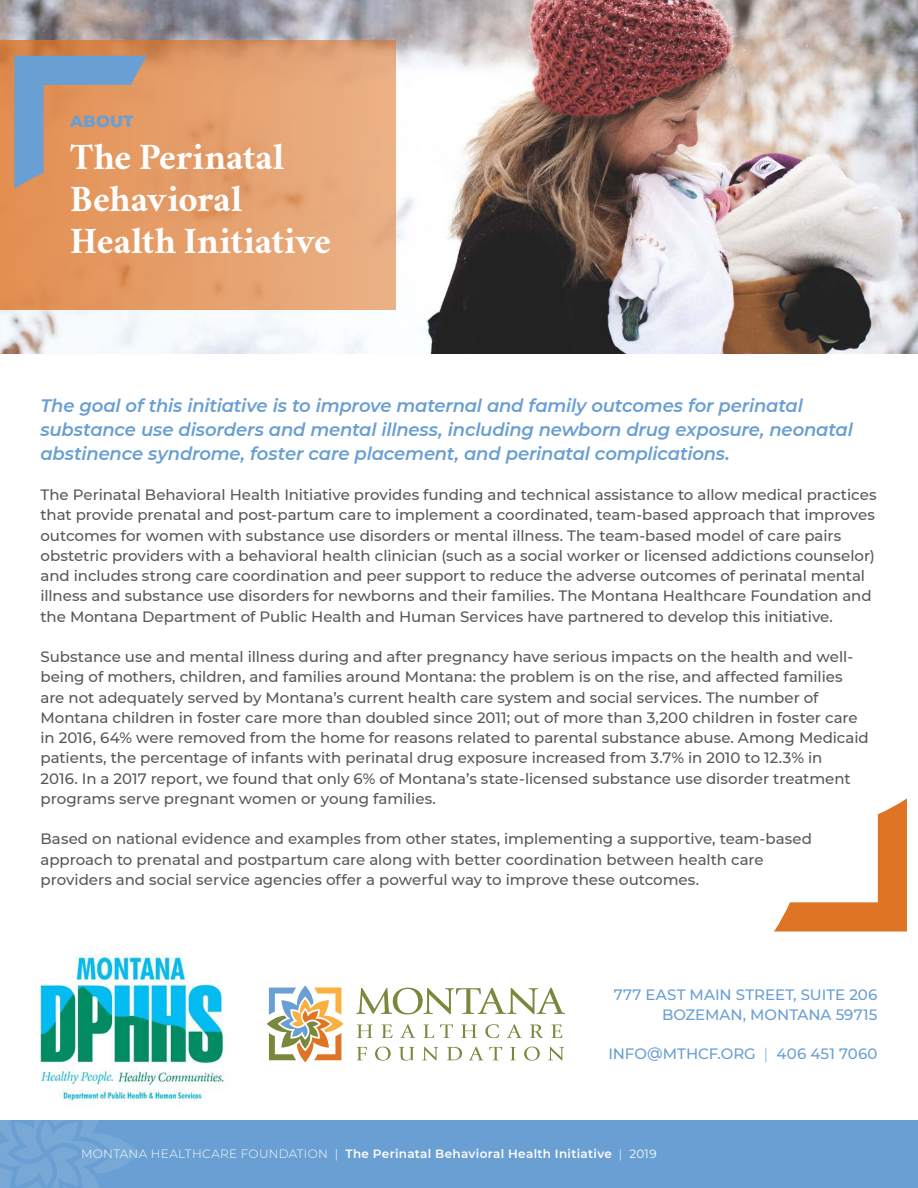
<style>
.page{position:relative;width:918px;height:1188px;background:#fff}
.page>*{position:absolute;margin:0;border:0;box-sizing:border-box;transform-origin:0 0}
.t1{font:700 37.5px/42px "Crimson";color:#fff}
.t2{font:italic 600 18px/24px "Montserrat";letter-spacing:-.01em;color:#699fd2}
.t3{font:800 16.5px "Montserrat";letter-spacing:.005em;color:#699fd2}
.t4{font:500 15px/20.2px "Montserrat";letter-spacing:-.005em;color:#57585a}
.t5{font:500 15px/19.5px "Montserrat";letter-spacing:.005em;color:#699fd2;text-align:right}
.t6{font:600 12px "Montserrat";letter-spacing:.03em;color:#fff}
.s1{font-weight:300}
.s2{font-weight:400}
</style>
<div class="page">
<img style="left:0;top:0;width:918px;height:353px">
<div style="left:0;top:1120px;width:918px;height:68px;background:#699fd2"></div>
<svg style="left:0;top:40px;width:396px;height:270px;background:#e49e6b"></svg>
<svg style="left:0;top:1120px;width:140px;height:68px"></svg>
<img style="left:40px;top:951px;width:185px;height:151px">
<svg style="left:14px;top:56px;width:133px;height:133px;background:#b79987"></svg>
<svg style="left:356px;top:988px;width:209px;height:26px"></svg>
<svg style="left:357px;top:1025px;width:15px;height:13px"></svg>
<svg style="left:382px;top:1025px;width:11px;height:13px"></svg>
<svg style="left:400px;top:1024px;width:15px;height:14px"></svg>
<svg style="left:424px;top:1025px;width:10px;height:13px"></svg>
<svg style="left:440px;top:1025px;width:13px;height:13px"></svg>
<svg style="left:461px;top:1025px;width:16px;height:13px"></svg>
<svg style="left:485px;top:1024px;width:14px;height:14px"></svg>
<svg style="left:507px;top:1024px;width:15px;height:14px"></svg>
<svg style="left:530px;top:1025px;width:13px;height:13px"></svg>
<svg style="left:552px;top:1025px;width:10px;height:13px"></svg>
<svg style="left:357px;top:1047px;width:10px;height:13px"></svg>
<svg style="left:375px;top:1047px;width:16px;height:14px"></svg>
<svg style="left:399px;top:1047px;width:16px;height:14px"></svg>
<svg style="left:422px;top:1047px;width:16px;height:14px"></svg>
<svg style="left:447px;top:1047px;width:15px;height:13px"></svg>
<svg style="left:469px;top:1047px;width:33px;height:13px"></svg>
<svg style="left:510px;top:1047px;width:6px;height:13px"></svg>
<svg style="left:524px;top:1047px;width:16px;height:14px"></svg>
<svg style="left:548px;top:1047px;width:16px;height:14px"></svg>
<svg style="left:267px;top:986px;width:77px;height:76px"></svg>
<svg style="left:774px;top:798px;width:133px;height:134px"></svg>
<p class="t3" style="left:70px;top:112px;width:65px">ABOUT</p>
<h1 class="t1" style="left:70px;top:139px;width:262px">The Perinatal<br>Behavioral<br>Health Initiative</h1>
<p class="t2" style="left:40px;top:394px;width:814px">The goal of this initiative is to improve maternal and family outcomes for perinatal substance use disorders and mental illness, including newborn drug exposure, neonatal abstinence syndrome, foster care placement, and perinatal complications.</p>
<p class="t4" style="left:40px;top:485px;width:838px">The Perinatal Behavioral Health Initiative provides funding and technical assistance to allow medical practices that provide prenatal and post-partum care to implement a coordinated, team-based approach that improves outcomes for women with substance use disorders or mental illness. The team-based model of care pairs obstetric providers with a behavioral health clinician (such as a social worker or licensed addictions counselor) and includes strong care coordination and peer support to reduce the adverse outcomes of perinatal mental illness and substance use disorders for newborns and their families. The Montana Healthcare Foundation and the Montana Department of Public Health and Human Services have partnered to develop this initiative.</p>
<p class="t4" style="left:40px;top:647px;width:830px">Substance use and mental illness during and after pregnancy have serious impacts on the health and well&shy;being of mothers, children, and families around Montana: the problem is on the rise, and affected families are not adequately served by Montana’s current health care system and social services. The number of Montana children in foster care more than doubled since 2011; out of more than 3,200 children in foster care in 2016, 64% were removed from the home for reasons related to parental substance abuse. Among Medicaid patients, the percentage of infants with perinatal drug exposure increased from 3.7% in 2010 to 12.3% in<br>2016. In a 2017 report, we found that only 6% of Montana’s state-licensed substance use disorder treatment programs serve pregnant women or young families.</p>
<p class="t4" style="left:40px;top:829px;width:773px">Based on national evidence and examples from other states, implementing a supportive, team-based approach to prenatal and postpartum care along with better coordination between health care providers and social service agencies offer a powerful way to improve these outcomes.</p>
<p class="t5" style="left:614px;top:985px;width:265px">777 EAST MAIN STREET, SUITE 206<br>BOZEMAN, MONTANA 59715</p>
<p class="t5" style="left:608px;top:1043px;width:271px">INFO@MTHCF.ORG <span class="s1">|</span> 406 451 7060</p>
<p class="t6" style="left:81px;top:1147px;width:577px"><span class="s1">MONTANA HEALTHCARE FOUNDATION |</span> The Perinatal Behavioral Health Initiative <span class="s1">|</span> <span class="s2">2019</span></p>
</div>
